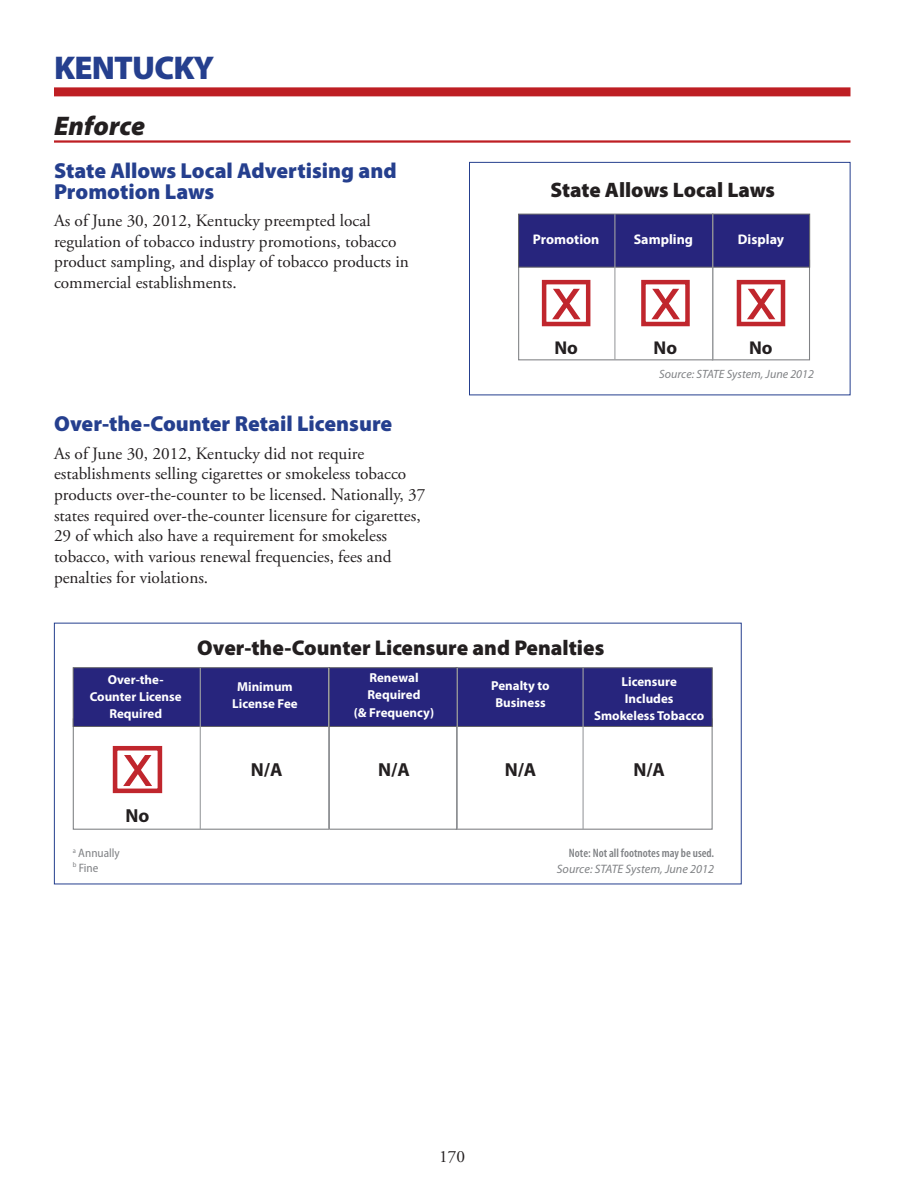
<style>
.page{position:relative;width:918px;height:1188px;background:#fff}
.page>*{position:absolute;margin:0;border:0;box-sizing:border-box;transform-origin:0 0}
.t1{font:59.7px "Arial";color:#c0262d}
.t2{font:58.8px "Arial";color:#c0262d}
.t3{font:900 33px "Myriad Pro";letter-spacing:-.025em;color:#253f8e}
.t4{font:italic 900 27px "Myriad Pro";color:#231f20}
.t5{font:900 21.75px/20.2px "Myriad Pro";color:#253f8e}
.t6{font:900 21.3px "Myriad Pro";color:#231f20}
.t7{font:900 21px "Myriad Pro";letter-spacing:-.005em;color:#231f20}
.t8{font:700 18.9px "Myriad Pro";color:#231f20}
.t9{font:700 18.6px "Myriad Pro";color:#231f20}
.t10{font:17.25px/20.7px "Adobe Garamond Pro";color:#231f20}
.t11{font:700 13.95px "Myriad Pro";color:#fff}
.t12{font:700 12.9px/17.1px "Myriad Pro";color:#fff;text-align:center}
.t13{font:600 condensed 12.15px "Myriad Pro";color:#808285}
.t14{font:italic 12.15px "Myriad Pro";color:#808285}
.t15{font:semi-condensed 12.15px/14.7px "Myriad Pro";color:#808285}
.t16{font:italic 12px "Myriad Pro";color:#808285}
</style>
<div class="page">
<div style="left:54px;top:87px;width:796px;height:9px;background:#be1e23"></div>
<div style="left:712px;top:260px;width:98px;height:100px;background:#fff;border:1px solid #808285"></div>
<div style="left:518px;top:260px;width:195px;height:100px;background:#fff;border:1px solid #808285"></div>
<div style="left:518px;top:214px;width:195px;height:53px;background:#27257d;border:1px solid #636366"></div>
<hr style="left:614px;top:214px;width:1px;height:146px;background:#9d9fa2">
<div style="left:712px;top:214px;width:98px;height:53px;background:#27257d;border:1px solid #636366"></div>
<hr style="left:712px;top:214px;width:1px;height:146px;background:#9d9fa2">
<div style="left:641px;top:280px;width:49px;height:46px;border:4px solid #c0262d"></div>
<div style="left:737px;top:280px;width:48px;height:46px;border:4px solid #c0262d"></div>
<div style="left:542px;top:280px;width:48px;height:46px;border:4px solid #c0262d"></div>
<div style="left:469px;top:162px;width:381px;height:233px;border:1px solid #253f8e"></div>
<div style="left:456px;top:718px;width:257px;height:112px;background:#fff;border:1px solid #808285"></div>
<div style="left:456px;top:668px;width:257px;height:59px;background:#27257d;border:1px solid #636366"></div>
<hr style="left:583px;top:668px;width:1px;height:161px;background:#9d9fa2">
<div style="left:328px;top:718px;width:129px;height:112px;background:#fff;border:1px solid #808285"></div>
<div style="left:73px;top:718px;width:257px;height:112px;border:1px solid #808285"></div>
<div style="left:73px;top:667px;width:257px;height:60px;background:#27257d;border:1px solid #636366"></div>
<hr style="left:200px;top:668px;width:1px;height:161px;background:#9d9fa2">
<div style="left:329px;top:667px;width:129px;height:60px;background:#27257d;border:1px solid #636366"></div>
<hr style="left:328px;top:668px;width:1px;height:161px;background:#9d9fa2">
<hr style="left:457px;top:668px;width:1px;height:161px;background:#9d9fa2">
<div style="left:113px;top:746px;width:49px;height:47px;border:5px solid #c0262d"></div>
<hr style="left:54px;top:140px;width:796px;height:3px;background:#be1e23">
<h3 class="t3" style="left:54px;top:46px;width:162px">KENTUCKY</h3>
<h3 class="t4" style="left:54px;top:108px;width:93px">Enforce</h3>
<p class="t5" style="left:54px;top:160px;width:344px">State Allows Local Advertising and<br>Promotion Laws</p>
<p class="t10" style="left:54px;top:211px;width:356px">As of June 30, 2012, Kentucky preempted local regulation of tobacco industry promotions, tobacco product sampling, and display of tobacco products in commercial establishments.</p>
<p class="t5" style="left:54px;top:413px;width:340px">Over-the-Counter Retail Licensure</p>
<p class="t10" style="left:54px;top:443px;width:373px">As of June 30, 2012, Kentucky did not require establishments selling cigarettes or smokeless tobacco products over-the-counter to be licensed. Nationally, 37 states required over-the-counter licensure for cigarettes, 29 of which also have a requirement for smokeless tobacco, with various renewal frequencies, fees and penalties for violations.</p>
<p class="t7" style="left:551px;top:176px;width:226px">State Allows Local Laws</p>
<p class="t11" style="left:533px;top:230px;width:68px">Promotion</p>
<p class="t11" style="left:634px;top:230px;width:61px">Sampling</p>
<p class="t11" style="left:738px;top:230px;width:48px">Display</p>
<h2 class="t2" style="left:552px;top:260px;width:31px">x</h2>
<p class="t9" style="left:554px;top:336px;width:25px">No</p>
<h2 class="t2" style="left:651px;top:260px;width:31px">x</h2>
<p class="t9" style="left:654px;top:336px;width:25px">No</p>
<h2 class="t2" style="left:747px;top:260px;width:31px">x</h2>
<p class="t9" style="left:749px;top:336px;width:25px">No</p>
<p class="t16" style="left:659px;top:366px;width:156px">Source: STATE System, June 2012</p>
<p class="t6" style="left:197px;top:633px;width:409px">Over-the-Counter Licensure and Penalties</p>
<p class="t12" style="left:90px;top:671px;width:93px">Over-the-<br>Counter License<br>Required</p>
<p class="t12" style="left:232px;top:677px;width:67px">Minimum<br>License Fee</p>
<p class="t12" style="left:354px;top:669px;width:82px">Renewal<br>Required<br>(&amp; Frequency)</p>
<p class="t12" style="left:491px;top:677px;width:60px">Penalty to<br>Business</p>
<p class="t12" style="left:594px;top:672px;width:112px">Licensure<br>Includes<br>Smokeless Tobacco</p>
<h1 class="t1" style="left:123px;top:726px;width:31px">x</h1>
<p class="t8" style="left:251px;top:757px;width:33px">N/A</p>
<p class="t8" style="left:378px;top:757px;width:33px">N/A</p>
<p class="t8" style="left:505px;top:757px;width:33px">N/A</p>
<p class="t8" style="left:633px;top:757px;width:33px">N/A</p>
<p class="t8" style="left:125px;top:803px;width:25px">No</p>
<p class="t15" style="left:73px;top:846px;width:49px"><sup>a</sup> Annually <sup>b</sup> Fine</p>
<p class="t13" style="left:569px;top:846px;width:147px">Note: Not all footnotes may be used.</p>
<p class="t14" style="left:557px;top:862px;width:159px">Source: STATE System, June 2012</p>
<p class="t10" style="left:439px;top:1146px;width:27px">170</p>
</div>
